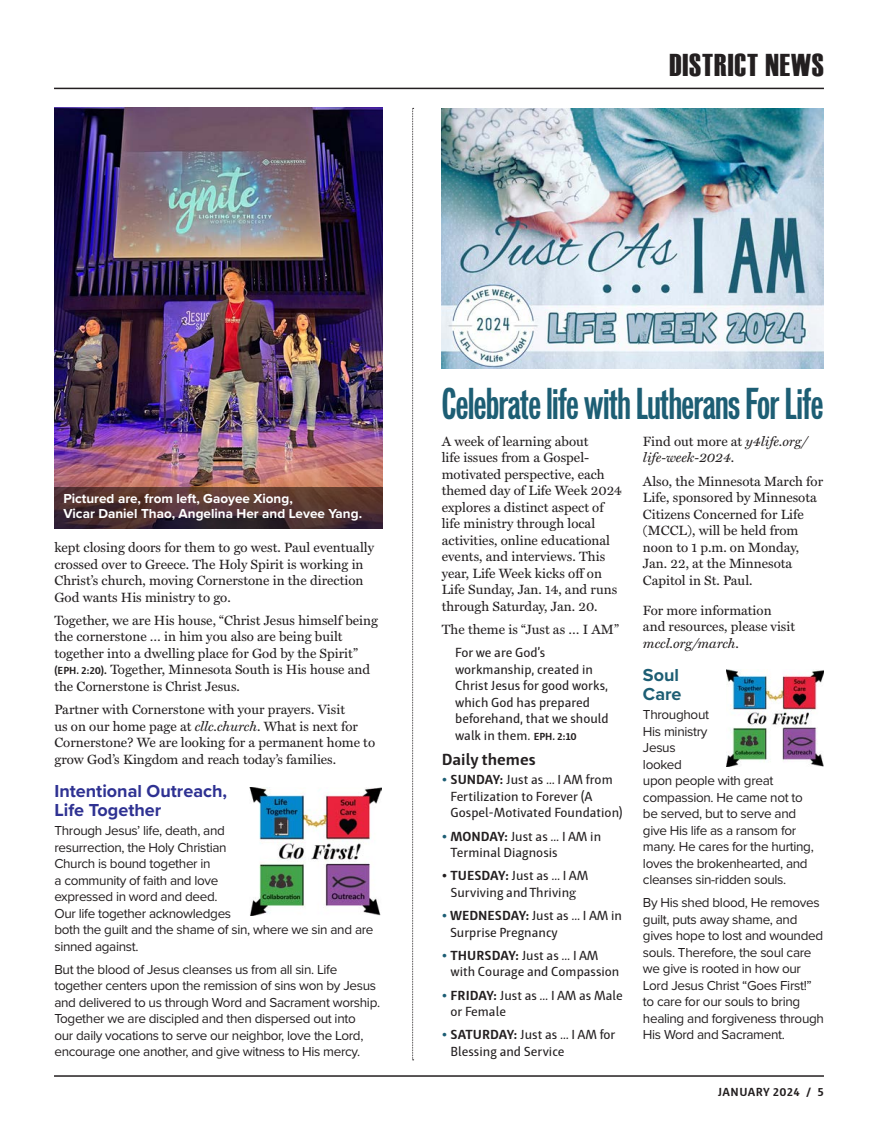
<style>
.page{position:relative;width:878px;height:1141px;background:#fff}
.page>*{position:absolute;margin:0;border:0;box-sizing:border-box;transform-origin:0 0}
.Submissions_Body_Text{font:40.5px "Vonnes Bold Comp";letter-spacing:-.01em;color:#1d5e74}
.Interior_Header_Bar_Left{font:31.5px "Haettenschweiler";letter-spacing:.03em;color:#231f20}
.Submissions_Body_Text-2{font:700 18px/19.5px "Proxima Nova";color:#2e3192}
.Submissions_Body_Text-3{font:700 18px/19.5px "Proxima Nova";color:#1d5e74}
.Submissions_Body_Text-4{font:700 16.5px "Haptic";color:#231f20}
.Submissions_Body_Text-5{font:13.5px/16.5px "Miller Text";color:#231f20}
.Submissions_Body_Text-6{font:13.5px/16.5px "Proxima Nova";letter-spacing:-.025em;color:#231f20}
.Submissions_Body_Text-7{font:13.5px/16.5px "Haptic";color:#231f20}
.Submissions_Body_Text-8{font:700 13.5px/15px "Proxima Nova";color:#fff}
.Submissions_Body_Text-9{font:italic 13.5px/16.5px "Miller Text";color:#231f20}
.t1{font:700 12px "Haptic";letter-spacing:.04em;color:#231f20}
.s1{font-family:"Haptic";font-weight:700;font-size:10.5px}
.s2{font-style:italic}
.s3{font-weight:700;font-size:10.5px}
.s4{font-family:"Miller Text";color:#1d5e74}
.s5{font-weight:700}
.s6{font-family:"Miller Text"}
.s7{font-style:normal}
</style>
<div class="page">
<hr style="left:54px;top:1075px;width:770px;height:2px;background:#231f20">
<hr style="left:54px;top:88px;width:770px;height:1px;background:#231f20">
<svg style="left:412px;top:108px;width:1px;height:952px"></svg>
<img style="left:54px;top:107px;width:329px;height:380px">
<img style="left:250px;top:787px;width:131px;height:129px">
<svg style="left:54px;top:487px;width:329px;height:41px;background:#4e3130"></svg>
<img style="left:726px;top:669px;width:98px;height:98px">
<img style="left:441px;top:108px;width:383px;height:261px">
<p class="Interior_Header_Bar_Left" style="left:669px;top:47px;width:156px">DISTRICT NEWS</p>
<p class="Submissions_Body_Text-8" style="left:63px;top:490px;width:300px">Pictured are, from left, Gaoyee Xiong,<br>Vicar Daniel Thao, Angelina Her and Levee Yang.</p>
<p class="Submissions_Body_Text-5" style="left:54px;top:540px;width:321px">kept closing doors for them to go west. Paul eventually crossed over to Greece. The Holy Spirit is working in Christ’s church, moving Cornerstone in the direction God wants His ministry to go.</p>
<p class="Submissions_Body_Text-5" style="left:54px;top:612px;width:325px">Together, we are His house, “Christ Jesus himself being the cornerstone … in him you also are being built together into a dwelling place for God by the Spirit” <span class="s1">(EPH. 2:20)</span>. Together, Minnesota South is His house and the Cornerstone is Christ Jesus.</p>
<p class="Submissions_Body_Text-5" style="left:54px;top:702px;width:322px">Partner with Cornerstone with your prayers. Visit<br>us on our home page at <span class="s2">cllc.church</span>. What is next for Cornerstone? We are looking for a permanent home to grow God’s Kingdom and reach today’s families.</p>
<p class="Submissions_Body_Text-2" style="left:54px;top:780px;width:174px">Intentional Outreach,<br>Life Together</p>
<p class="Submissions_Body_Text-6" style="left:54px;top:822px;width:320px">Through Jesus’ life, death, and<br>resurrection, the Holy Christian<br>Church is bound together in<br>a community of faith and love<br>expressed in word and deed.<br>Our life together acknowledges<br>both the guilt and the shame of sin, where we sin and are sinned against.</p>
<p class="Submissions_Body_Text-6" style="left:54px;top:960px;width:327px">But the blood of Jesus cleanses us from all sin. Life together centers upon the remission of sins won by Jesus and delivered to us through Word and Sacrament worship.<br>Together we are discipled and then dispersed out into<br>our daily vocations to serve our neighbor, love the Lord, encourage one another, and give witness to His mercy.</p>
<p class="Submissions_Body_Text" style="left:441px;top:378px;width:383px">Celebrate life with Lutherans For Life</p>
<p class="Submissions_Body_Text-5" style="left:441px;top:433px;width:182px">A week of learning about<br>life issues from a Gospel&shy;motivated perspective, each themed day of Life Week 2024 explores a distinct aspect of life ministry through local activities, online educational events, and interviews. This year, Life Week kicks off on<br>Life Sunday, Jan. 14, and runs through Saturday, Jan. 20.</p>
<p class="Submissions_Body_Text-5" style="left:441px;top:622px;width:178px">The theme is “Just as … I AM”</p>
<p class="Submissions_Body_Text-7" style="left:455px;top:645px;width:155px">For we are God’s workmanship, created in<br>Christ Jesus for good works, which God has prepared beforehand, that we should walk in them. <span class="s3">EPH. 2:10</span></p>
<p class="Submissions_Body_Text-4" style="left:441px;top:750px;width:95px">Daily themes</p>
<p class="Submissions_Body_Text-7" style="left:450px;top:771px;width:174px;text-indent:-9px"><span class="s4">•</span> <span class="s5">SUNDAY:</span> Just as … I AM from<br>Fertilization to Forever (A<br>Gospel-Motivated Foundation)</p>
<p class="Submissions_Body_Text-7" style="left:450px;top:828px;width:152px;text-indent:-9px"><span class="s4">•</span> <span class="s5">MONDAY:</span> Just as … I AM in<br>Terminal Diagnosis</p>
<p class="Submissions_Body_Text-7" style="left:441px;top:867px;width:148px;text-align:center"><span class="s6">•</span> <span class="s5">TUESDAY:</span> Just as … I AM<br>Surviving and Thrivin<span class="s6">g</span></p>
<p class="Submissions_Body_Text-7" style="left:450px;top:907px;width:173px;text-indent:-8px"><span class="s4">•</span> <span class="s5">WEDNESDAY:</span> Just as … I AM in<br>Surprise Pregnancy</p>
<p class="Submissions_Body_Text-7" style="left:450px;top:947px;width:170px;text-indent:-9px"><span class="s4">•</span> <span class="s5">THURSDAY:</span> Just as … I AM with Courage and Compassion</p>
<p class="Submissions_Body_Text-7" style="left:450px;top:987px;width:174px;text-indent:-9px"><span class="s4">•</span> <span class="s5">FRIDAY:</span> Just as … I AM as Male or Female</p>
<p class="Submissions_Body_Text-7" style="left:450px;top:1026px;width:166px;text-indent:-9px"><span class="s4">•</span> <span class="s5">SATURDAY:</span> Just as … I AM for<br>Blessing and Service</p>
<p class="Submissions_Body_Text-9" style="left:643px;top:433px;width:166px"><span class="s7">Find out more at</span> y4life.org/ life-week-2024<span class="s7">.</span></p>
<p class="Submissions_Body_Text-5" style="left:643px;top:473px;width:182px">Also, the Minnesota March for<br>Life, sponsored by Minnesota<br>Citizens Concerned for Life (MCCL), will be held from noon to 1 p.m. on Monday,<br>Jan. 22, at the Minnesota<br>Capitol in St. Paul.</p>
<p class="Submissions_Body_Text-5" style="left:643px;top:602px;width:154px">For more information and resources, please visit <span class="s2">mccl.org/march</span>.</p>
<p class="Submissions_Body_Text-3" style="left:643px;top:665px;width:40px">Soul<br>Care</p>
<p class="Submissions_Body_Text-6" style="left:643px;top:706px;width:172px">Throughout<br>His ministry<br>Jesus<br>looked<br>upon people with great compassion. He came not to be served, but to serve and give His life as a ransom for many. He cares for the hurting, loves the brokenhearted, and cleanses sin-ridden souls.</p>
<p class="Submissions_Body_Text-6" style="left:643px;top:894px;width:182px">By His shed blood, He removes guilt, puts away shame, and gives hope to lost and wounded souls. Therefore, the soul care we give is rooted in how our<br>Lord Jesus Christ “Goes First!” to care for our souls to bring healing and forgiveness through<br>His Word and Sacrament.</p>
<p class="t1" style="left:718px;top:1084px;width:107px">JANUARY 2024 / 5</p>
</div>
